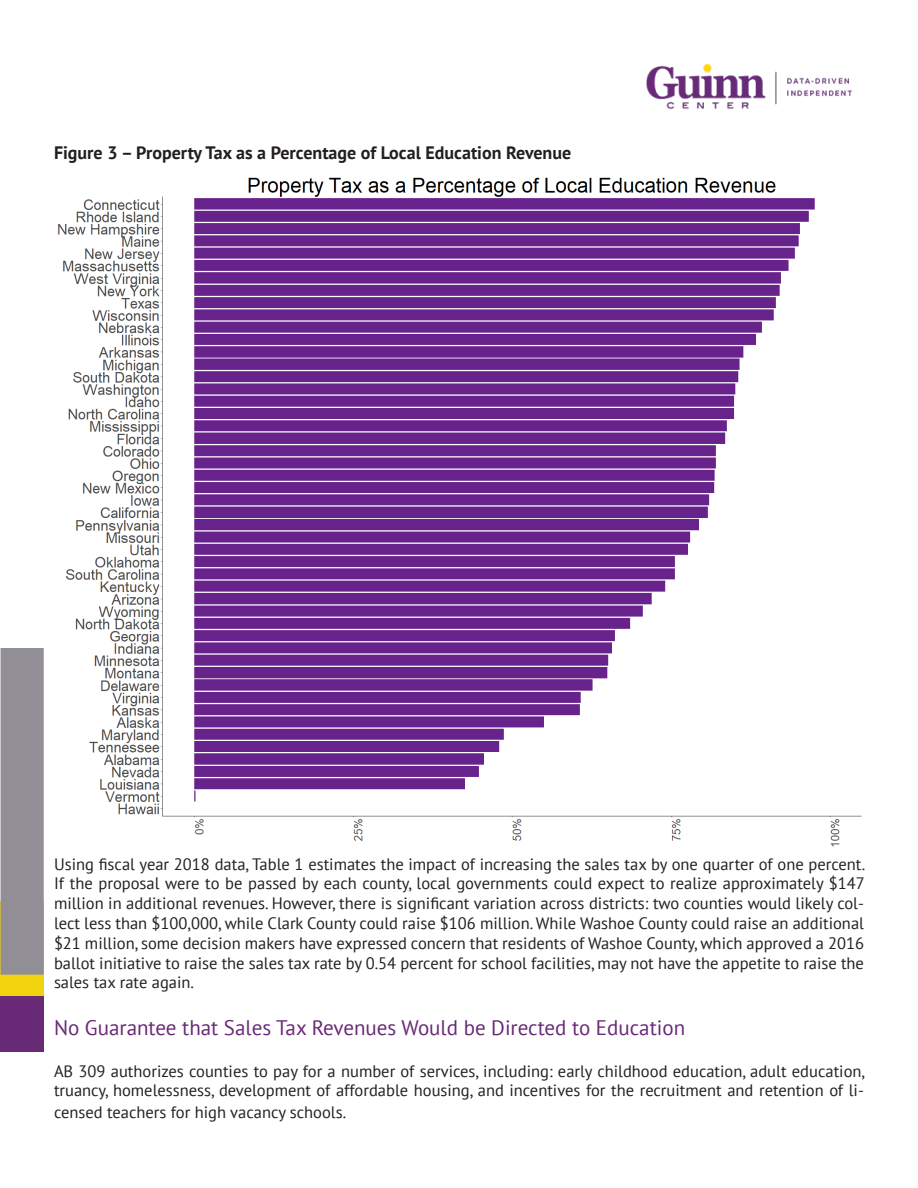
<style>
.page{position:relative;width:918px;height:1188px;background:#fff}
.page>*{position:absolute;margin:0;border:0;box-sizing:border-box;transform-origin:0 0}
.t1{font:21px "PT Sans";color:#682977}
.t2{font:700 18px "PT Sans";color:#231f20}
.t3{font:16.5px/19.8px "PT Sans";color:#231f20;text-align:justify}
</style>
<div class="page">
<div style="left:1px;top:902px;width:43px;height:105px;background:#f1d30e"></div>
<div style="left:1px;top:648px;width:43px;height:327px;background:#928e96"></div>
<div style="left:0;top:996px;width:44px;height:56px;background:#682977"></div>
<img style="left:646px;top:63px;width:206px;height:46px">
<img style="left:57px;top:177px;width:805px;height:670px">
<p class="t2" style="left:54px;top:140px;width:519px">Figure 3 – Property Tax as a Percentage of Local Education Revenue</p>
<p class="t3" style="left:54px;top:854px;width:813px">Using fiscal year 2018 data, Table 1 estimates the impact of increasing the sales tax by one quarter of one percent.<br>If the proposal were to be passed by each county, local governments could expect to realize approximately $147 million in additional revenues. However, there is significant variation across districts: two counties would likely col&shy;lect less than $100,000, while Clark County could raise $106 million. While Washoe County could raise an additional $21 million, some decision makers have expressed concern that residents of Washoe County, which approved a 2016 ballot initiative to raise the sales tax rate by 0.54 percent for school facilities, may not have the appetite to raise the sales tax rate again.</p>
<p class="t1" style="left:54px;top:1014px;width:633px">No Guarantee that Sales Tax Revenues Would be Directed to Education</p>
<p class="t3" style="left:54px;top:1061px;width:813px">AB 309 authorizes counties to pay for a number of services, including: early childhood education, adult education, truancy, homelessness, development of affordable housing, and incentives for the recruitment and retention of li-</p>
<p class="t3" style="left:54px;top:1102px;width:294px">censed teachers for high vacancy schools.</p>
</div>
